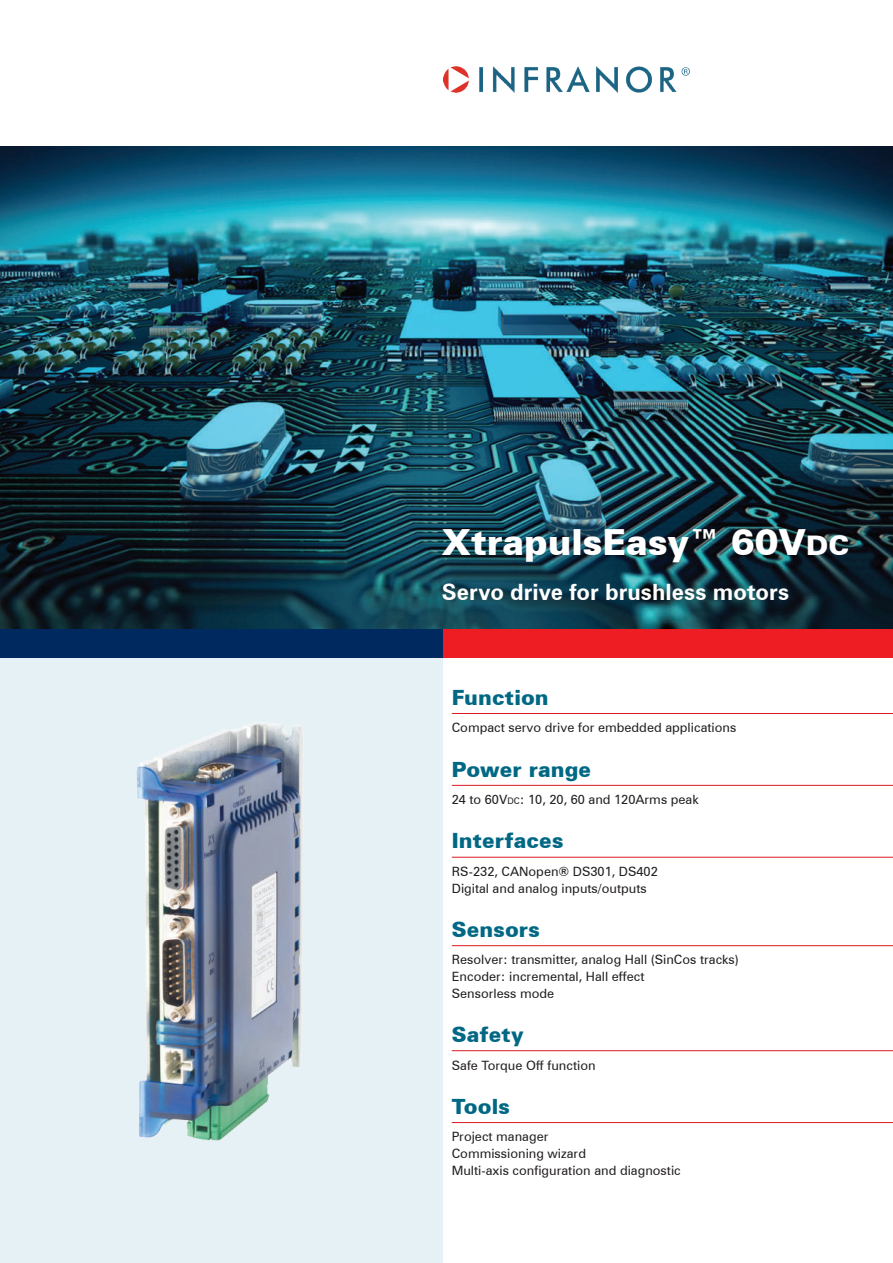
<style>
.page{position:relative;width:893px;height:1263px;background:#fff}
.page>*{position:absolute;margin:0;border:0;box-sizing:border-box;transform-origin:0 0}
.t1{font:900 36px "Zurich BT";color:#fff}
.t2{font:700 22.5px "Zurich BT";color:#fff}
.t3{font:900 21px "Zurich BT";letter-spacing:.005em;color:#006884}
.t4{font:12.9px/16.6px "Zurich BT";color:#231f20}
.s1{font-weight:700}
.s2{font-size:27px}
.s3{font-size:9px}
</style>
<div class="page">
<img style="left:443px;top:66px;width:247px;height:27px">
<div style="left:442px;top:628px;width:451px;height:30px;background:#ee1d23"></div>
<div style="left:0;top:653px;width:442px;height:610px;background:#e6f1f5"></div>
<div style="left:0;top:628px;width:442px;height:30px;background:#002960"></div>
<img style="left:0;top:147px;width:893px;height:481px">
<img style="left:137px;top:722px;width:166px;height:419px">
<hr style="left:452px;top:713px;width:441px;height:1px;background:#d91b22">
<hr style="left:452px;top:785px;width:441px;height:1px;background:#d91b22">
<hr style="left:452px;top:857px;width:441px;height:1px;background:#d91b22">
<hr style="left:452px;top:945px;width:441px;height:1px;background:#d91b22">
<hr style="left:452px;top:1050px;width:441px;height:1px;background:#d91b22">
<hr style="left:452px;top:1122px;width:441px;height:1px;background:#d91b22">
<h1 class="t1" style="left:442px;top:520px;width:409px">XtrapulsEasy<span class="s1">™</span> 60V<span class="s2">DC</span></h1>
<h2 class="t2" style="left:442px;top:578px;width:349px">Servo drive for brushless motors</h2>
<h3 class="t3" style="left:452px;top:684px;width:98px">Function</h3>
<p class="t4" style="left:452px;top:719px;width:286px">Compact servo drive for embedded applications</p>
<h3 class="t3" style="left:452px;top:756px;width:141px">Power range</h3>
<p class="t4" style="left:452px;top:791px;width:248px">24 to 60V<span class="s3">DC</span>: 10, 20, 60 and 120Arms peak</p>
<h3 class="t3" style="left:452px;top:828px;width:113px">Interfaces</h3>
<p class="t4" style="left:452px;top:863px;width:207px">RS-232, CANopen® DS301, DS402<br>Digital and analog inputs/outputs</p>
<h3 class="t3" style="left:452px;top:916px;width:90px">Sensors</h3>
<p class="t4" style="left:452px;top:951px;width:289px">Resolver: transmitter, analog Hall (SinCos tracks)<br>Encoder: incremental, Hall effect<br>Sensorless mode</p>
<h3 class="t3" style="left:452px;top:1022px;width:74px">Safety</h3>
<p class="t4" style="left:452px;top:1056px;width:145px">Safe Torque Off function</p>
<h3 class="t3" style="left:452px;top:1093px;width:60px">Tools</h3>
<p class="t4" style="left:452px;top:1128px;width:231px">Project manager<br>Commissioning wizard<br>Multi-axis configuration and diagnostic</p>
</div>
